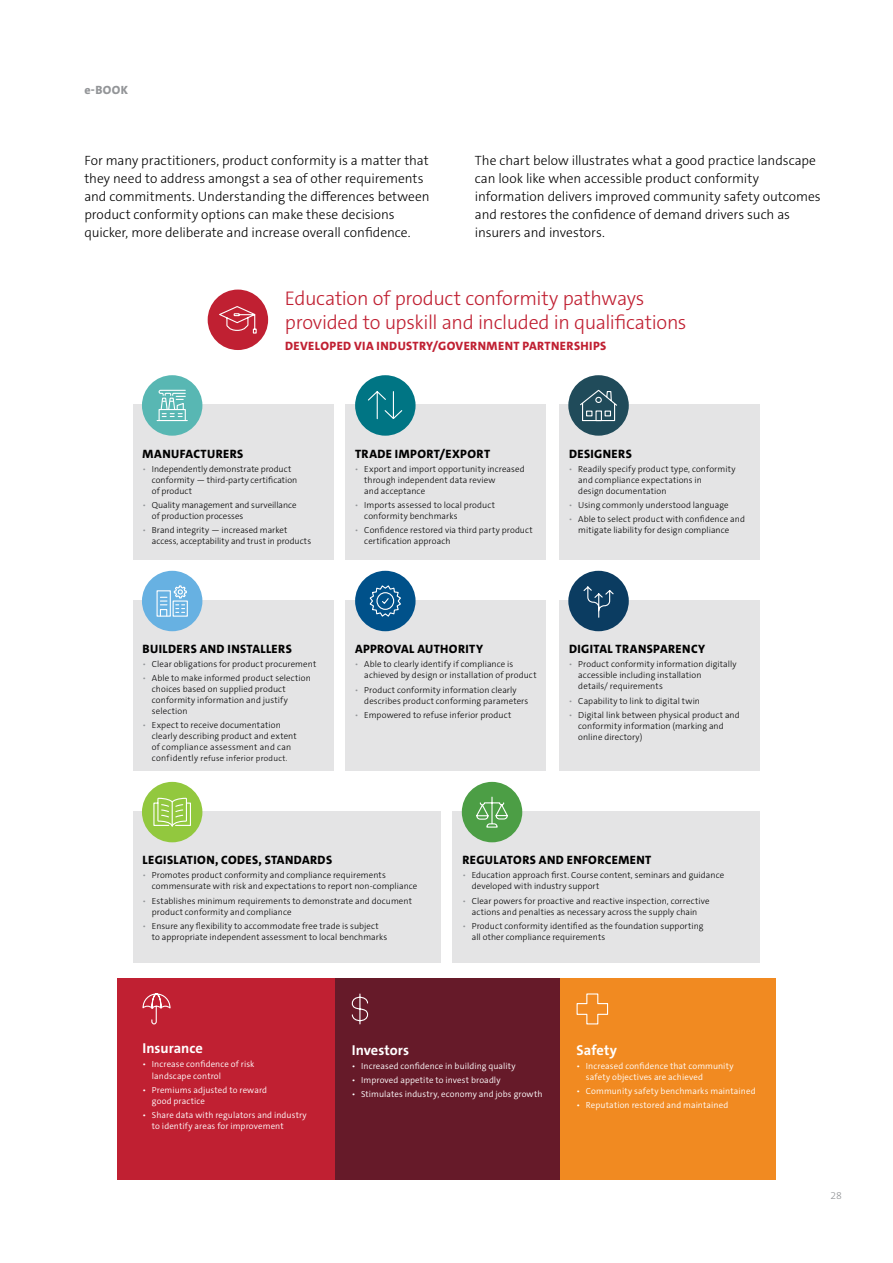
<style>
.page{position:relative;width:893px;height:1263px;background:#fff}
.page>*{position:absolute;margin:0;border:0;box-sizing:border-box;transform-origin:0 0}
.t1{font:300 19.95px/24.3px "The Sans C5";letter-spacing:-.015em;color:#c02032}
.t2{font:700 14.4px "The Sans C5";color:#fff}
.t3{font:300 13.5px/18px "The Sans C5";color:#000}
.t4{font:800 12.15px "The Sans C5";letter-spacing:.035em;color:#000}
.t5{font:800 12.15px "The Sans C5";letter-spacing:.035em;color:#c02032}
.t6{font:800 12px "The Sans C5";color:#939598}
.t7{font:300 10.5px "The Sans C5";color:#939598}
.t8{font:300 8.85px/11.1px "The Sans C5";letter-spacing:.01em;color:#000}
.t9{font:300 8.85px/11.1px "The Sans C5";letter-spacing:.01em;color:#fff}
.t10{font:300 8.1px "The Sans C5";letter-spacing:.035em;color:#000}
.s1{color:#939598}
.s2{font-size:8.85px}
</style>
<div class="page">
<div style="left:453px;top:811px;width:307px;height:151px;background:#e4e4e5"></div>
<div style="left:462px;top:782px;width:60px;height:60px;background:#4c9e45;border-radius:50%"></div>
<div style="left:133px;top:405px;width:201px;height:155px;background:#e4e4e5"></div>
<div style="left:133px;top:600px;width:201px;height:171px;background:#e4e4e5"></div>
<div style="left:133px;top:811px;width:307px;height:151px;background:#e4e4e5"></div>
<div style="left:345px;top:405px;width:201px;height:155px;background:#e4e4e5"></div>
<div style="left:345px;top:600px;width:201px;height:171px;background:#e4e4e5"></div>
<div style="left:559px;top:405px;width:201px;height:155px;background:#e4e4e5"></div>
<div style="left:559px;top:600px;width:201px;height:171px;background:#e4e4e5"></div>
<div style="left:355px;top:375px;width:61px;height:61px;background:#007584;border-radius:50%"></div>
<svg style="left:368px;top:391px;width:35px;height:29px"></svg>
<div style="left:568px;top:375px;width:61px;height:61px;background:#204b5a;border-radius:50%"></div>
<svg style="left:580px;top:389px;width:37px;height:33px"></svg>
<div style="left:568px;top:571px;width:61px;height:60px;background:#0b3c61;border-radius:50%"></div>
<svg style="left:583px;top:586px;width:31px;height:32px"></svg>
<div style="left:142px;top:782px;width:60px;height:60px;background:#92c83e;border-radius:50%"></div>
<svg style="left:153px;top:797px;width:38px;height:30px"></svg>
<div style="left:118px;top:978px;width:217px;height:201px;background:#c02032"></div>
<div style="left:559px;top:978px;width:216px;height:201px;background:#f18a21"></div>
<div style="left:335px;top:978px;width:224px;height:201px;background:#661a29"></div>
<svg style="left:576px;top:993px;width:33px;height:32px"></svg>
<svg style="left:351px;top:993px;width:18px;height:32px"></svg>
<svg style="left:142px;top:993px;width:29px;height:32px"></svg>
<div style="left:208px;top:290px;width:60px;height:60px;background:#c02032;border-radius:50%"></div>
<svg style="left:219px;top:306px;width:38px;height:28px"></svg>
<div style="left:142px;top:375px;width:60px;height:61px;background:#58b7b3;border-radius:50%"></div>
<svg style="left:156px;top:389px;width:32px;height:33px"></svg>
<div style="left:142px;top:571px;width:60px;height:60px;background:#67b1e2;border-radius:50%"></div>
<svg style="left:156px;top:585px;width:32px;height:32px"></svg>
<div style="left:355px;top:571px;width:61px;height:60px;background:#00518a;border-radius:50%"></div>
<svg style="left:369px;top:585px;width:32px;height:32px"></svg>
<svg style="left:476px;top:796px;width:32px;height:32px"></svg>
<h3 class="t6" style="left:84px;top:82px;width:45px">e-BOOK</h3>
<p class="t3" style="left:84px;top:152px;width:347px">For many practitioners, product conformity is a matter that they need to address amongst a sea of other requirements and commitments. Understanding the differences between product conformity options can make these decisions quicker, more deliberate and increase overall confidence.</p>
<p class="t3" style="left:475px;top:152px;width:347px">The chart below illustrates what a good practice landscape can look like when accessible product conformity information delivers improved community safety outcomes and restores the confidence of demand drivers such as insurers and investors.</p>
<h1 class="t1" style="left:285px;top:286px;width:403px">Education of product conformity pathways provided to upskill and included in qualifications</h1>
<h3 class="t5" style="left:285px;top:338px;width:323px">DEVELOPED VIA INDUSTRY/GOVERNMENT PARTNERSHIPS</h3>
<h3 class="t4" style="left:143px;top:446px;width:102px">MANUFACTURERS</h3>
<p class="t8" style="left:152px;top:463px;width:147px;text-indent:-9px"><span class="s1">•</span> Independently demonstrate product conformity — third-party certification of product</p>
<p class="t8" style="left:152px;top:499px;width:146px;text-indent:-9px"><span class="s1">•</span> Quality management and surveillance of production processes</p>
<p class="t8" style="left:152px;top:525px;width:161px;text-indent:-9px"><span class="s1">•</span> Brand integrity — increased market access, acceptability and trust in products</p>
<h3 class="t4" style="left:355px;top:446px;width:137px">TRADE IMPORT/EXPORT</h3>
<p class="t8" style="left:364px;top:463px;width:162px;text-indent:-9px"><span class="s1">•</span> Export and import opportunity increased through independent data review<br>and acceptance</p>
<p class="t8" style="left:364px;top:499px;width:132px;text-indent:-9px"><span class="s1">•</span> Imports assessed to local product conformity benchmarks</p>
<p class="t8" style="left:364px;top:525px;width:170px;text-indent:-9px"><span class="s1">•</span> Confidence restored via third party product certification approach</p>
<h3 class="t4" style="left:569px;top:446px;width:64px">DESIGNERS</h3>
<p class="t8" style="left:578px;top:463px;width:159px;text-indent:-9px"><span class="s1">•</span> Readily specify product type, conformity and compliance expectations in<br>design documentation</p>
<p class="t8" style="left:569px;top:499px;width:161px"><span class="s1">•</span> Using commonly understood language</p>
<p class="t8" style="left:578px;top:514px;width:168px;text-indent:-9px"><span class="s1">•</span> Able to select product with confidence and mitigate liability for design compliance</p>
<h3 class="t4" style="left:143px;top:641px;width:151px">BUILDERS AND INSTALLERS</h3>
<p class="t8" style="left:143px;top:659px;width:175px"><span class="s1">•</span> Clear obligations for product procurement</p>
<p class="t8" style="left:152px;top:672px;width:161px;text-indent:-9px"><span class="s1">•</span> Able to make informed product selection choices based on supplied product conformity information and justify selection</p>
<p class="t8" style="left:152px;top:719px;width:146px;text-indent:-9px"><span class="s1">•</span> Expect to receive documentation clearly describing product and extent of compliance assessment and can</p>
<p class="t10" style="left:152px;top:753px;width:137px"><span class="s2">confidently</span> refuse inferior product.</p>
<h3 class="t4" style="left:355px;top:641px;width:130px">APPROVAL AUTHORITY</h3>
<p class="t8" style="left:364px;top:659px;width:174px;text-indent:-9px"><span class="s1">•</span> Able to clearly identify if compliance is achieved by design or installation of product</p>
<p class="t8" style="left:364px;top:684px;width:165px;text-indent:-9px"><span class="s1">•</span> Product conformity information clearly describes product conforming parameters</p>
<p class="t8" style="left:355px;top:709px;width:158px"><span class="s1">•</span> Empowered to refuse inferior product</p>
<h3 class="t4" style="left:569px;top:641px;width:138px">DIGITAL TRANSPARENCY</h3>
<p class="t8" style="left:578px;top:659px;width:160px;text-indent:-9px"><span class="s1">•</span> Product conformity information digitally accessible including installation<br>details/ requirements</p>
<p class="t8" style="left:569px;top:695px;width:133px"><span class="s1">•</span> Capability to link to digital twin</p>
<p class="t8" style="left:578px;top:709px;width:163px;text-indent:-9px"><span class="s1">•</span> Digital link between physical product and conformity information (marking and online directory)</p>
<h3 class="t4" style="left:143px;top:852px;width:191px">LEGISLATION, CODES, STANDARDS</h3>
<p class="t8" style="left:152px;top:870px;width:267px;text-indent:-9px"><span class="s1">•</span> Promotes product conformity and compliance requirements commensurate with risk and expectations to report non-compliance</p>
<p class="t8" style="left:152px;top:895px;width:262px;text-indent:-9px"><span class="s1">•</span> Establishes minimum requirements to demonstrate and document product conformity and compliance</p>
<p class="t8" style="left:152px;top:920px;width:237px;text-indent:-9px"><span class="s1">•</span> Ensure any flexibility to accommodate free trade is subject to appropriate independent assessment to local benchmarks</p>
<h3 class="t4" style="left:462px;top:852px;width:190px">REGULATORS AND ENFORCEMENT</h3>
<p class="t8" style="left:472px;top:870px;width:254px;text-indent:-9px"><span class="s1">•</span> Education approach first. Course content, seminars and guidance developed with industry support</p>
<p class="t8" style="left:462px;top:895px;width:249px;text-align:center"><span class="s1">•</span> Clear powers for proactive and reactive inspection, corrective actions and penalties as necessary across the supply chain</p>
<p class="t8" style="left:472px;top:920px;width:233px;text-indent:-9px"><span class="s1">•</span> Product conformity identified as the foundation supporting all other compliance requirements</p>
<h2 class="t2" style="left:143px;top:1039px;width:62px">Insurance</h2>
<p class="t9" style="left:152px;top:1059px;width:104px;text-indent:-9px">• Increase confidence of risk landscape control</p>
<p class="t9" style="left:152px;top:1084px;width:117px;text-indent:-9px">• Premiums adjusted to reward good practice</p>
<p class="t9" style="left:152px;top:1109px;width:156px;text-indent:-9px">• Share data with regulators and industry to identify areas for improvement</p>
<h2 class="t2" style="left:352px;top:1040px;width:59px">Investors</h2>
<p class="t9" style="left:352px;top:1060px;width:165px">• Increased confidence in building quality</p>
<p class="t9" style="left:352px;top:1074px;width:150px">• Improved appetite to invest broadly</p>
<p class="t9" style="left:352px;top:1088px;width:192px">• Stimulates industry, economy and jobs growth</p>
<h2 class="t2" style="left:577px;top:1040px;width:42px">Safety</h2>
<p class="t9" style="left:586px;top:1060px;width:149px;text-indent:-9px">• Increased confidence that community safety objectives are achieved</p>
<p class="t9" style="left:577px;top:1085px;width:181px">• Community safety benchmarks maintained</p>
<p class="t9" style="left:577px;top:1100px;width:153px">• Reputation restored and maintained</p>
<p class="t7" style="left:830px;top:1189px;width:13px">28</p>
</div>
